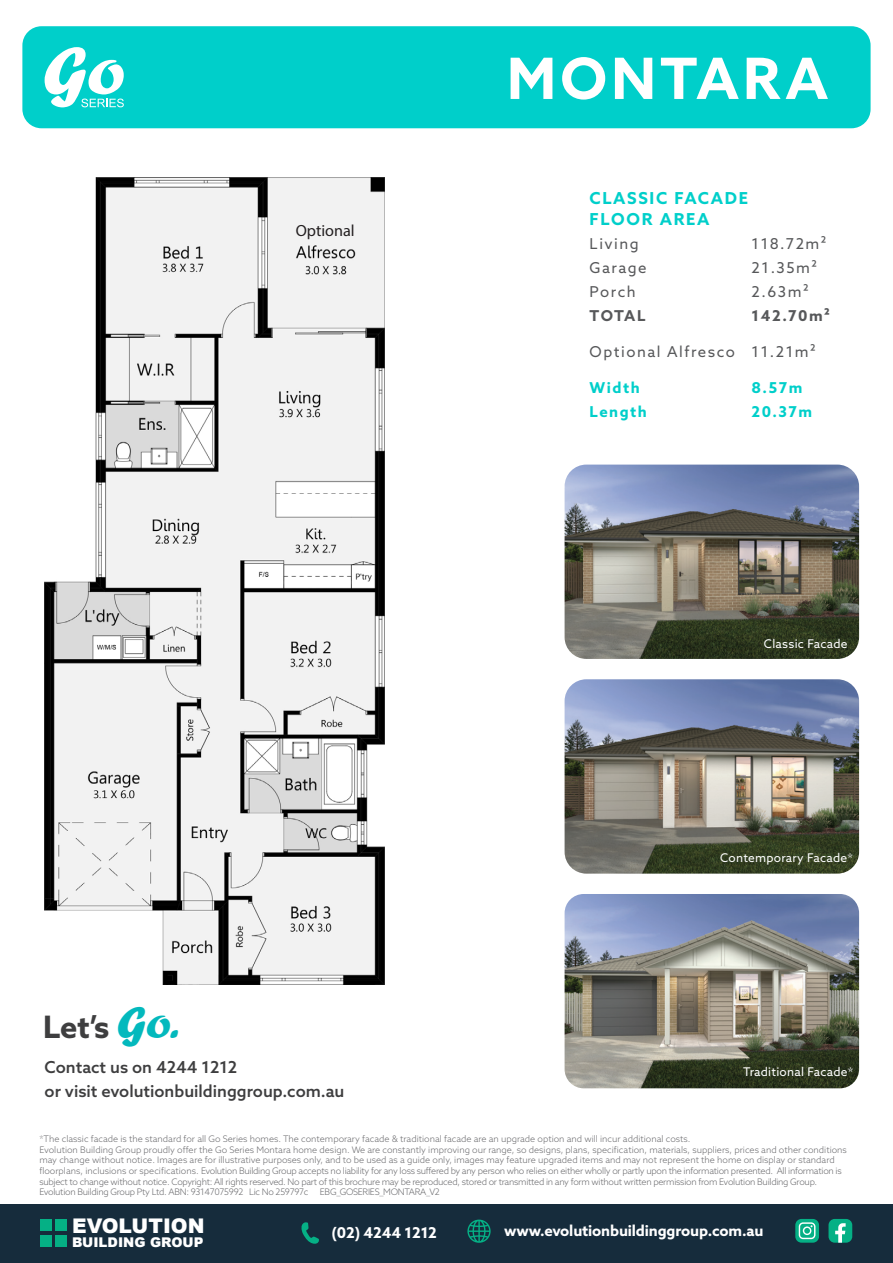
<style>
.page{position:relative;width:893px;height:1263px;background:#fff}
.page>*{position:absolute;margin:0;border:0;box-sizing:border-box;transform-origin:0 0}
.t1{font:700 57px "Azo Sans";letter-spacing:.07em;color:#fff}
.t2{font:700 30.9px "Azo Sans";color:#3e3e3f}
.t3{font:900 20.25px "Arial";color:#fff}
.t4{font:500 16.5px "Azo Sans";color:#3e3e3f}
.t5{font:700 16.5px "Azo Sans";letter-spacing:.1em;color:#00cfca}
.t6{font:16.2px "Myriad Pro";color:#231f20}
.t7{font:15px "Azo Sans";letter-spacing:.1em;color:#57585a}
.t8{font:700 15px "Azo Sans";letter-spacing:-.01em;color:#fff}
.t9{font:700 15px "Azo Sans";letter-spacing:.1em;color:#00cfca}
.t10{font:700 15px "Azo Sans";letter-spacing:.1em;color:#57585a}
.t11{font:900 13.35px "Arial";color:#fff}
.t12{font:12px "Azo Sans";letter-spacing:.02em;color:#fff}
.t13{font:300 9px/10.6px "Azo Sans";letter-spacing:-.005em;color:#6b6b6e}
.t14{font:300 9px "Azo Sans";letter-spacing:-.03em;color:#6b6b6e}
.s1{font-family:"Forte";font-weight:400;font-size:46.35px;color:#03b9bd}
</style>
<div class="page">
<img style="left:45px;top:177px;width:339px;height:807px">
<div style="left:0;top:1204px;width:893px;height:59px;background:#162c3c"></div>
<svg style="left:301px;top:1222px;width:18px;height:22px"></svg>
<svg style="left:467px;top:1220px;width:24px;height:23px"></svg>
<div style="left:828px;top:1219px;width:24px;height:24px;background:#05b085;border-radius:6px"></div>
<svg style="left:835px;top:1223px;width:11px;height:20px"></svg>
<div style="left:795px;top:1219px;width:24px;height:24px;background:#05b085;border-radius:6px"></div>
<svg style="left:798px;top:1225px;width:18px;height:12px"></svg>
<svg style="left:799px;top:1222px;width:16px;height:17px"></svg>
<div style="left:40px;top:1219px;width:12px;height:12px;background:#05b085"></div>
<div style="left:55px;top:1219px;width:12px;height:12px;background:#05b085"></div>
<div style="left:40px;top:1235px;width:12px;height:11px;background:#05b085"></div>
<div style="left:55px;top:1235px;width:12px;height:11px;background:#05b085"></div>
<img style="left:565px;top:465px;width:294px;height:194px">
<img style="left:565px;top:679px;width:294px;height:195px">
<img style="left:565px;top:894px;width:294px;height:194px">
<div style="left:22px;top:26px;width:849px;height:102px;background:#00cfca;border-radius:19px"></div>
<svg style="left:45px;top:47px;width:79px;height:60px"></svg>
<p class="t6" style="left:296px;top:220px;width:60px">Optional</p>
<p class="t2" style="left:43px;top:1006px;width:137px">Let’s <span class="s1">Go.</span></p>
<p class="t4" style="left:45px;top:1056px;width:194px">Contact us on 4244 1212</p>
<p class="t4" style="left:45px;top:1080px;width:301px">or visit evolutionbuildinggroup.com.au</p>
<p class="t1" style="left:507px;top:41px;width:323px">MONTARA</p>
<p class="t5" style="left:590px;top:187px;width:160px">CLASSIC FACADE</p>
<p class="t5" style="left:590px;top:208px;width:121px">FLOOR AREA</p>
<p class="t7" style="left:590px;top:234px;width:51px">Living</p>
<p class="t7" style="left:752px;top:234px;width:76px">118.72m²</p>
<p class="t7" style="left:590px;top:258px;width:59px">Garage</p>
<p class="t7" style="left:752px;top:258px;width:67px">21.35m²</p>
<p class="t7" style="left:590px;top:282px;width:48px">Porch</p>
<p class="t7" style="left:752px;top:282px;width:58px">2.63m²</p>
<p class="t10" style="left:590px;top:305px;width:57px">TOTAL</p>
<p class="t10" style="left:752px;top:305px;width:80px">142.70m²</p>
<p class="t7" style="left:590px;top:342px;width:228px">Optional Alfresco 11.21m²</p>
<p class="t9" style="left:590px;top:377px;width:52px">Width</p>
<p class="t9" style="left:752px;top:377px;width:52px">8.57m</p>
<p class="t9" style="left:590px;top:401px;width:59px">Length</p>
<p class="t9" style="left:752px;top:401px;width:62px">20.37m</p>
<p class="t12" style="left:764px;top:636px;width:85px">Classic Facade</p>
<p class="t12" style="left:720px;top:850px;width:134px">Contemporary Facade*</p>
<p class="t12" style="left:743px;top:1064px;width:112px">Traditional Facade*</p>
<p class="t13" style="left:39px;top:1133px;width:653px">*The classic facade is the standard for all Go Series homes. The contemporary facade &amp; traditional facade are an upgrade option and will incur additional costs.</p>
<p class="t13" style="left:39px;top:1144px;width:809px">Evolution Building Group proudly offer the Go Series Montara home design. We are constantly improving our range, so designs, plans, specification, materials, suppliers, prices and other conditions may change without notice. Images are for illustrative purposes only, and to be used as a guide only, images may feature upgraded items and may not represent the home on display or standard floorplans, inclusions or specifications. Evolution Building Group accepts no liability for any loss suffered by any person who relies on either wholly or partly upon the information presented. All information is subject to change without notice. Copyright: All rights reserved. No part of this brochure may be reproduced, stored or transmitted in any form without written permission from Evolution Building Group.</p>
<p class="t14" style="left:39px;top:1186px;width:271px">Evolution Building Group Pty Ltd. ABN: 93147075992 Lic No 259797c</p>
<p class="t14" style="left:320px;top:1186px;width:122px">EBG_GOSERIES_MONTARA_V2</p>
<p class="t8" style="left:331px;top:1223px;width:107px">(02) 4244 1212</p>
<p class="t8" style="left:504px;top:1221px;width:261px">www.evolutionbuildinggroup.com.au</p>
<p class="t3" style="left:72px;top:1211px;width:134px">EVOLUTION</p>
<p class="t11" style="left:72px;top:1232px;width:133px">BUILDING GROUP</p>
</div>
